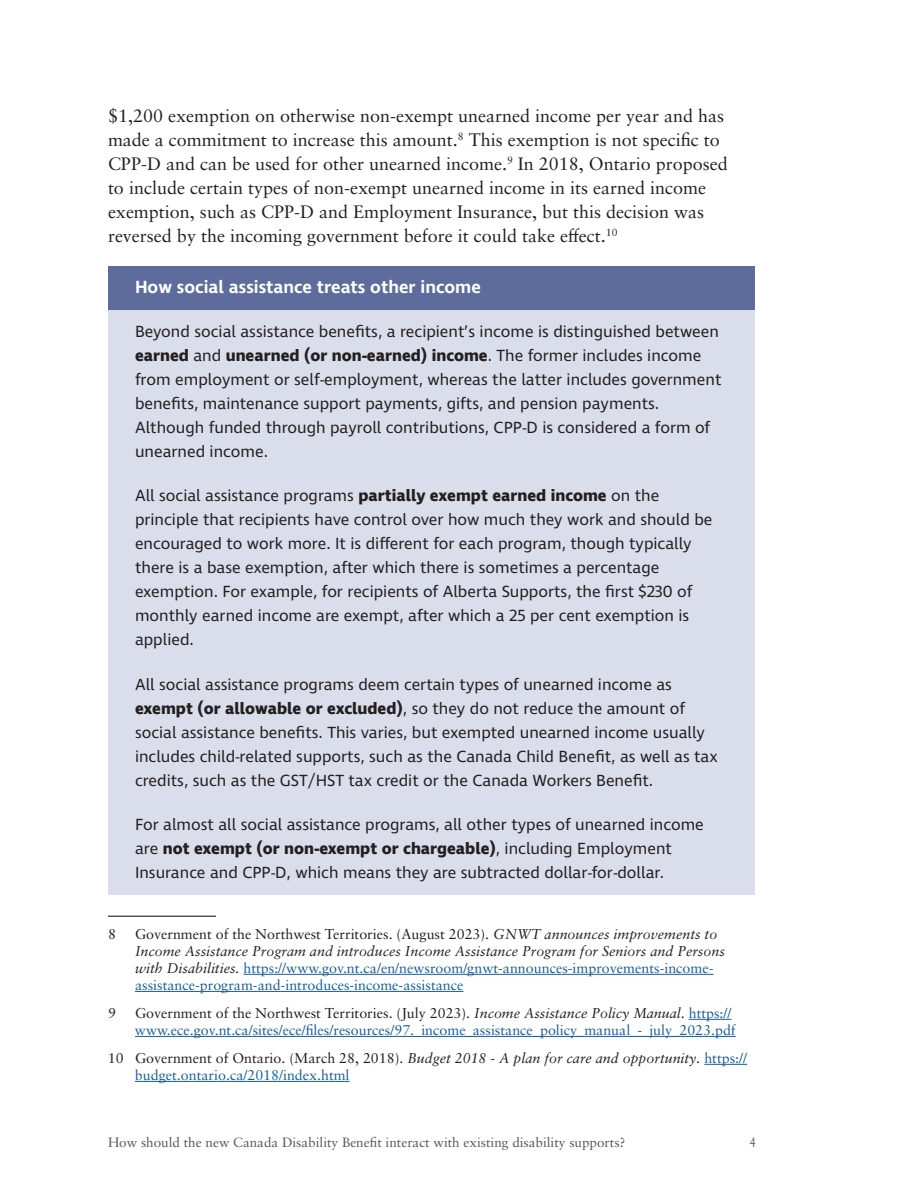
<style>
.page{position:relative;width:918px;height:1188px;background:#fff}
.page>*{position:absolute;margin:0;border:0;box-sizing:border-box;transform-origin:0 0}
.Body_copy_-_bigger{font:18px/24px "Sabon LT Pro";color:#231f20}
._60__blue_background{font:600 18px "Ingra";color:#fff}
._10__blue_background{font:16.5px/24px "Ingra";color:#231f20}
.footnote{font:14.25px/17.1px "Sabon LT Pro";color:#175d9e}
.footnote-2{font:italic 14.25px/17.1px "Sabon LT Pro";color:#231f20}
.footnote-3{font:14.25px "Sabon LT Pro";color:#231f20}
.t1{font:13.5px "Sabon LT Pro";color:#57585a}
.t2{font:13.5px "Sabon LT Pro";color:#57585a;scale:.8 1}
.s1{font-weight:700}
.s2{font-style:normal}
.s3{font-style:normal;color:#175d9e}
.s4{color:#231f20}
.s5{font-style:italic;color:#231f20}
</style>
<div class="page">
<div style="left:109px;top:266px;width:646px;height:45px;background:#5e6c9d"></div>
<div style="left:109px;top:310px;width:646px;height:164px;background:#daddea"></div>
<div style="left:109px;top:474px;width:646px;height:189px;background:#daddea"></div>
<div style="left:109px;top:663px;width:646px;height:140px;background:#daddea"></div>
<div style="left:109px;top:803px;width:646px;height:92px;background:#daddea"></div>
<hr style="left:108px;top:916px;width:108px;height:1px;background:#231f20">
<hr style="left:243px;top:974px;width:470px;height:1px;background:#175d9e">
<hr style="left:135px;top:991px;width:329px;height:1px;background:#175d9e">
<hr style="left:689px;top:1019px;width:43px;height:1px;background:#175d9e">
<hr style="left:135px;top:1036px;width:601px;height:1px;background:#175d9e">
<hr style="left:704px;top:1064px;width:43px;height:1px;background:#175d9e">
<hr style="left:135px;top:1081px;width:215px;height:1px;background:#175d9e">
<p class="Body_copy_-_bigger" style="left:108px;top:103px;width:621px">$1,200 exemption on otherwise non-exempt unearned income per year and has made a commitment to increase this amount.<sup>8</sup> This exemption is not specific to CPP-D and can be used for other unearned income.<sup>9</sup> In 2018, Ontario proposed to include certain types of non-exempt unearned income in its earned income exemption, such as CPP-D and Employment Insurance, but this decision was reversed by the incoming government before it could take effect.<sup>10</sup></p>
<p class="_60__blue_background" style="left:135px;top:275px;width:347px">How social assistance treats other income</p>
<p class="_10__blue_background" style="left:135px;top:320px;width:588px">Beyond social assistance benefits, a recipient’s income is distinguished between <span class="s1">earned</span> and <span class="s1">unearned (or non-earned) income</span>. The former includes income from employment or self-employment, whereas the latter includes government benefits, maintenance support payments, gifts, and pension payments.<br>Although funded through payroll contributions, CPP-D is considered a form of unearned income.</p>
<p class="_10__blue_background" style="left:135px;top:485px;width:579px">All social assistance programs <span class="s1">partially exempt earned income</span> on the principle that recipients have control over how much they work and should be encouraged to work more. It is different for each program, though typically there is a base exemption, after which there is sometimes a percentage exemption. For example, for recipients of Alberta Supports, the first $230 of monthly earned income are exempt, after which a 25 per cent exemption is applied.</p>
<p class="_10__blue_background" style="left:135px;top:673px;width:584px">All social assistance programs deem certain types of unearned income as <span class="s1">exempt (or allowable or excluded)</span>, so they do not reduce the amount of social assistance benefits. This varies, but exempted unearned income usually includes child-related supports, such as the Canada Child Benefit, as well as tax credits, such as the GST/HST tax credit or the Canada Workers Benefit.</p>
<p class="_10__blue_background" style="left:135px;top:813px;width:570px">For almost all social assistance programs, all other types of unearned income are <span class="s1">not exempt (or non-exempt or chargeable)</span>, including Employment<br>Insurance and CPP-D, which means they are subtracted dollar-for-dollar.</p>
<p class="footnote-3" style="left:108px;top:925px;width:9px">8</p>
<p class="footnote-2" style="left:135px;top:925px;width:591px"><span class="s2">Government of the Northwest Territories. (August 2023).</span> GNWT announces improvements to Income Assistance Program and introduces Income Assistance Program for Seniors and Persons with Disabilities. <span class="s3">https://www.gov.nt.ca/en/newsroom/gnwt-announces-improvements-income&shy;assistance-program-and-introduces-income-assistance</span></p>
<p class="footnote-3" style="left:108px;top:1004px;width:9px">9</p>
<p class="footnote" style="left:135px;top:1004px;width:602px"><span class="s4">Government of the Northwest Territories. (July 2023).</span> <span class="s5">Income Assistance Policy Manual</span><span class="s4">.</span> https:// www.ece.gov.nt.ca/sites/ece/files/resources/97._income_assistance_policy_manual_-_july_2023.pdf</p>
<p class="footnote" style="left:135px;top:1049px;width:614px;text-indent:-27px"><span class="s4">10 Government of Ontario. (March 28, 2018).</span> <span class="s5">Budget 2018 - A plan for care and opportunity.</span> https:// budget.ontario.ca/2018/index.html</p>
<p class="t1" style="left:108px;top:1134px;width:519px">How should the new Canada Disability Benefit interact with existing disability supports?</p>
<p class="t2" style="left:750px;top:1134px;width:9px">4</p>
</div>
